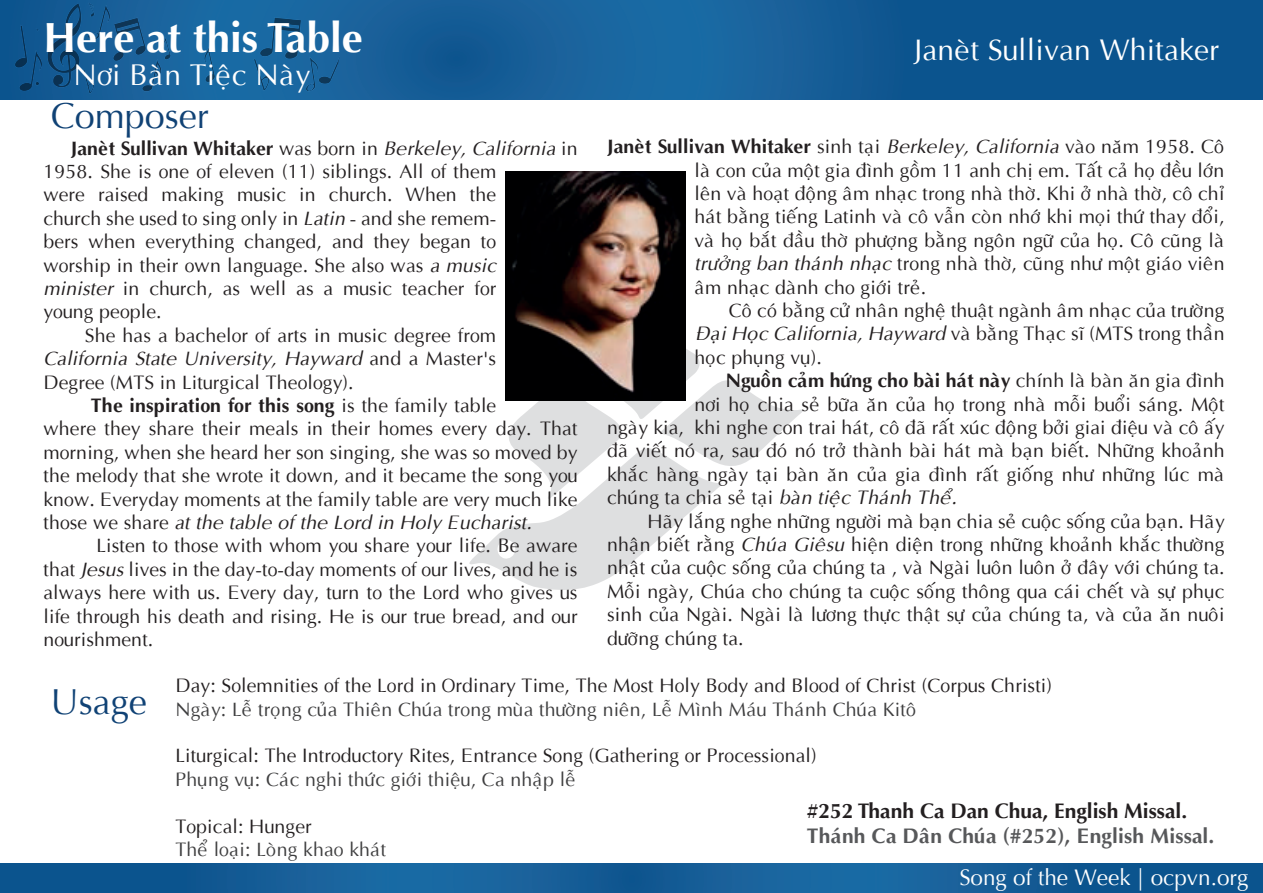
<style>
.page{position:relative;width:1263px;height:893px;background:#fff}
.page>*{position:absolute;margin:0;border:0;box-sizing:border-box;transform-origin:0 0}
.t1{font:700 42px "Optima";color:#fff}
.t2{font:36px "Optima";color:#104275}
.t3{font:30px "VNI Aptima";color:#fff}
.t4{font:22.5px "Optima";color:#fff}
.t5{font:21px "VNI Aptima Bold";color:#57585a}
.t6{font:700 21px "Optima";color:#231f20}
.t7{font:19.5px/23.4px "VNI Aptima";color:#231f20;text-align:justify}
.t8{font:19.5px "VNI Aptima";color:#3e3e3f}
.t9{font:19.5px "VNI Aptima Bold";color:#231f20}
.t10{font:19.5px "VNI Aptima Italic";color:#231f20}
.s1{font-family:"VNI Aptima"}
.s2{font-family:"VNI Aptima Italic"}
.s3{font-family:"VNI Aptima Bold"}
</style>
<div class="page">
<svg style="left:469px;top:303px;width:334px;height:287px"></svg>
<svg style="left:357px;top:0;width:906px;height:99px;background:#125b95"></svg>
<div style="left:0;top:863px;width:1263px;height:30px;background:linear-gradient(to right,#135d97,#135d97)"></div>
<img style="left:0;top:0;width:357px;height:100px">
<img style="left:505px;top:171px;width:180px;height:229px">
<h1 class="t1" style="left:43px;top:13px;width:321px">Here at this Table</h1>
<h3 class="t3" style="left:73px;top:52px;width:239px">Nôi Baøn Tieäc Naøy</h3>
<h2 class="t2" style="left:51px;top:95px;width:160px">Composer</h2>
<p class="t9" style="left:71px;top:133px;width:508px">Janeøt Sullivan Whitaker <span class="s1">was born in</span> <span class="s2">Berkeley, California</span> <span class="s1">in</span></p>
<p class="t7" style="left:43px;top:158px;width:454px">1958. She is one of eleven (11) siblings. All of them were raised making music in church. When the church she used to sing only in <span class="s2">Latin</span> - and she remem&shy;bers when everything changed, and they began to worship in their own language. She also was <span class="s2">a music minister</span> in church, as well as a music teacher for young people.</p>
<p class="t7" style="left:85px;top:322px;width:413px">She has a bachelor of arts in music degree from</p>
<p class="t10" style="left:43px;top:344px;width:454px">California State University, Hayward <span class="s1">and a Master's</span></p>
<p class="t7" style="left:43px;top:369px;width:312px">Degree (MTS in Liturgical Theology).</p>
<p class="t9" style="left:91px;top:390px;width:407px">The inspiration for this song <span class="s1">is the family table</span></p>
<p class="t7" style="left:43px;top:416px;width:536px">where they share their meals in their homes every day. That morning, when she heard her son singing, she was so moved by the melody that she wrote it down, and it became the song you know. Everyday moments at the family table are very much like</p>
<p class="t10" style="left:43px;top:508px;width:490px"><span class="s1">those we share</span> at the table of the Lord in Holy Eucharist.</p>
<p class="t7" style="left:43px;top:533px;width:536px;text-indent:53px">Listen to those with whom you share your life. Be aware that <span class="s2">Jesus</span> lives in the day-to-day moments of our lives, and he is always here with us. Every day, turn to the Lord who gives us life through his death and rising. He is our true bread, and our nourishment.</p>
<h3 class="t3" style="left:914px;top:27px;width:307px">Janeøt Sullivan Whitaker</h3>
<p class="t7" style="left:694px;top:133px;width:532px;text-indent:-87px"><span class="s3">Janeøt Sullivan Whitaker</span> sinh taïi <span class="s2">Berkeley, California</span> vaøo naêm 1958. Coâ laø con cuûa moät gia ñình goàm 11 anh chò em. Taát caû hoï ñeàu lôùn leân vaø hoaït ñoäng aâm nhaïc trong nhaø thôø. Khi ôû nhaø thôø, coâ chæ haùt baèng tieáng Latinh vaø coâ vaãn coøn nhôù khi moïi thöù thay ñoåi, vaø hoï baét ñaàu thôø phöôïng baèng ngoân ngöõ cuûa hoï. Coâ cuõng laø <span class="s2">tröôûng ban thaùnh nhaïc</span> trong nhaø thôø, cuõng nhö moät giaùo vieân aâm nhaïc daønh cho giôùi treû.</p>
<p class="t7" style="left:694px;top:297px;width:532px;text-indent:34px">Coâ coù baèng cöû nhaân ngheä thuaät ngaønh aâm nhaïc cuûa tröôøng <span class="s2">Ñaïi Hoïc California, Hayward</span> vaø baèng Thaïc só (MTS trong thaàn hoïc phuïng vuï).</p>
<p class="t9" style="left:726px;top:365px;width:501px">Nguoàn caûm höùng cho baøi haùt naøy <span class="s1">chính laø baøn aên gia ñình</span></p>
<p class="t7" style="left:607px;top:391px;width:619px;text-indent:87px">nôi hoï chia seû böõa aên cuûa hoï trong nhaø moãi buoåi saùng. Moät ngaøy kia, khi nghe con trai haùt, coâ ñaõ raát xuùc ñoäng bôûi giai ñieäu vaø coâ aáy ñaõ vieát noù ra, sau ñoù noù trôû thaønh baøi haùt maø baïn bieát. Nhöõng khoaûnh khaéc haøng ngaøy taïi baøn aên cuûa gia ñình raát gioáng nhö nhöõng luùc maø</p>
<p class="t10" style="left:607px;top:483px;width:351px"><span class="s1">chuùng ta chia seû taïi</span> baøn tieäc Thaùnh Theå.</p>
<p class="t7" style="left:607px;top:508px;width:619px;text-indent:40px">Haõy laéng nghe nhöõng ngöôøi maø baïn chia seû cuoäc soáng cuûa baïn. Haõy nhaän bieát raèng <span class="s2">Chuùa Gieâsu</span> hieän dieän trong nhöõng khoaûnh khaéc thöôøng nhaät cuûa cuoäc soáng cuûa chuùng ta , vaø Ngaøi luoân luoân ôû ñaây vôùi chuùng ta.<br>Moãi ngaøy, Chuùa cho chuùng ta cuoäc soáng thoâng qua caùi cheát vaø söï phuïc sinh cuûa Ngaøi. Ngaøi laø löông thöïc thaät söï cuûa chuùng ta, vaø cuûa aên nuoâi döôõng chuùng ta.</p>
<h2 class="t2" style="left:51px;top:681px;width:98px">Usage</h2>
<p class="t7" style="left:175px;top:672px;width:878px">Day: Solemnities of the Lord in Ordinary Time, The Most Holy Body and Blood of Christ (Corpus Christi)</p>
<p class="t8" style="left:175px;top:694px;width:743px">Ngaøy: Leã troïng cuûa Thieân Chuùa trong muøa thöôøng nieân, Leã Mình Maùu Thaùnh Chuùa Kitoâ</p>
<p class="t7" style="left:175px;top:743px;width:643px">Liturgical: The Introductory Rites, Entrance Song (Gathering or Processional)</p>
<p class="t8" style="left:175px;top:765px;width:402px">Phuïng vuï: Caùc nghi thöùc giôùi thieäu, Ca nhaäp leã</p>
<p class="t7" style="left:175px;top:813px;width:138px">Topical: Hunger</p>
<p class="t8" style="left:175px;top:835px;width:212px">Theå loaïi: Loøng khao khaùt</p>
<p class="t6" style="left:807px;top:798px;width:382px">#252 Thanh Ca Dan Chua, English Missal.</p>
<p class="t5" style="left:807px;top:820px;width:409px">Thaùnh Ca Daân Chuùa (#252), English Missal.</p>
<p class="t4" style="left:959px;top:864px;width:290px">Song of the Week | ocpvn.org</p>
</div>
